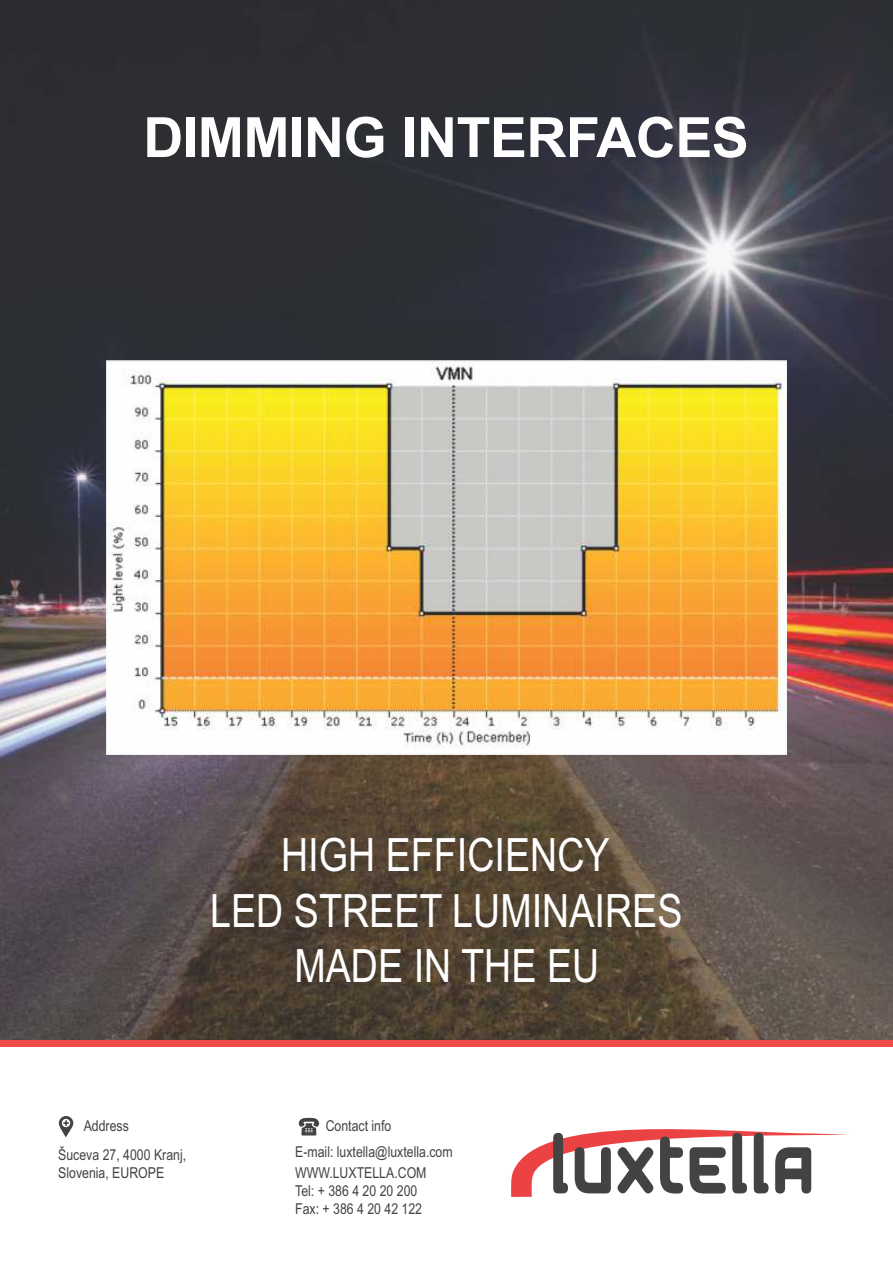
<style>
.page{position:relative;width:893px;height:1262px;background:#fff}
.page>*{position:absolute;margin:0;border:0;box-sizing:border-box;transform-origin:0 0}
.t1{font:700 55.5px "Arial";letter-spacing:-.01em;color:#fefefe}
.t2{font:45.9px/55.1px "Arial Narrow";color:#fefefe;text-align:center}
.t3{font:15px/17.9px "Arial Narrow";color:#444243}
</style>
<div class="page">
<img style="left:0;top:0;width:893px;height:1040px">
<svg style="left:59px;top:1116px;width:14px;height:21px"></svg>
<svg style="left:298px;top:1117px;width:21px;height:18px"></svg>
<div style="left:0;top:1040px;width:893px;height:6px;background:#ef4b4b"></div>
<svg style="left:511px;top:1129px;width:338px;height:67px"></svg>
<img style="left:106px;top:361px;width:680px;height:394px">
<h1 class="t1" style="left:143px;top:117px;width:607px">DIMMING INTERFACES</h1>
<h2 class="t2" style="left:210px;top:832px;width:474px">HIGH EFFICIENCY<br>LED STREET LUMINAIRES<br>MADE IN THE EU</h2>
<p class="t3" style="left:84px;top:1118px;width:47px">Address</p>
<p class="t3" style="left:326px;top:1118px;width:67px">Contact info</p>
<p class="t3" style="left:58px;top:1147px;width:129px">Šuceva 27, 4000 Kranj,<br>Slovenia, EUROPE</p>
<p class="t3" style="left:295px;top:1143px;width:159px;line-height:20.9px">E-mail: luxtella@luxtella.com<br>WWW.LUXTELLA.COM</p>
<p class="t3" style="left:295px;top:1183px;width:128px">Tel: + 386 4 20 20 200<br>Fax: + 386 4 20 42 122</p>
</div>
